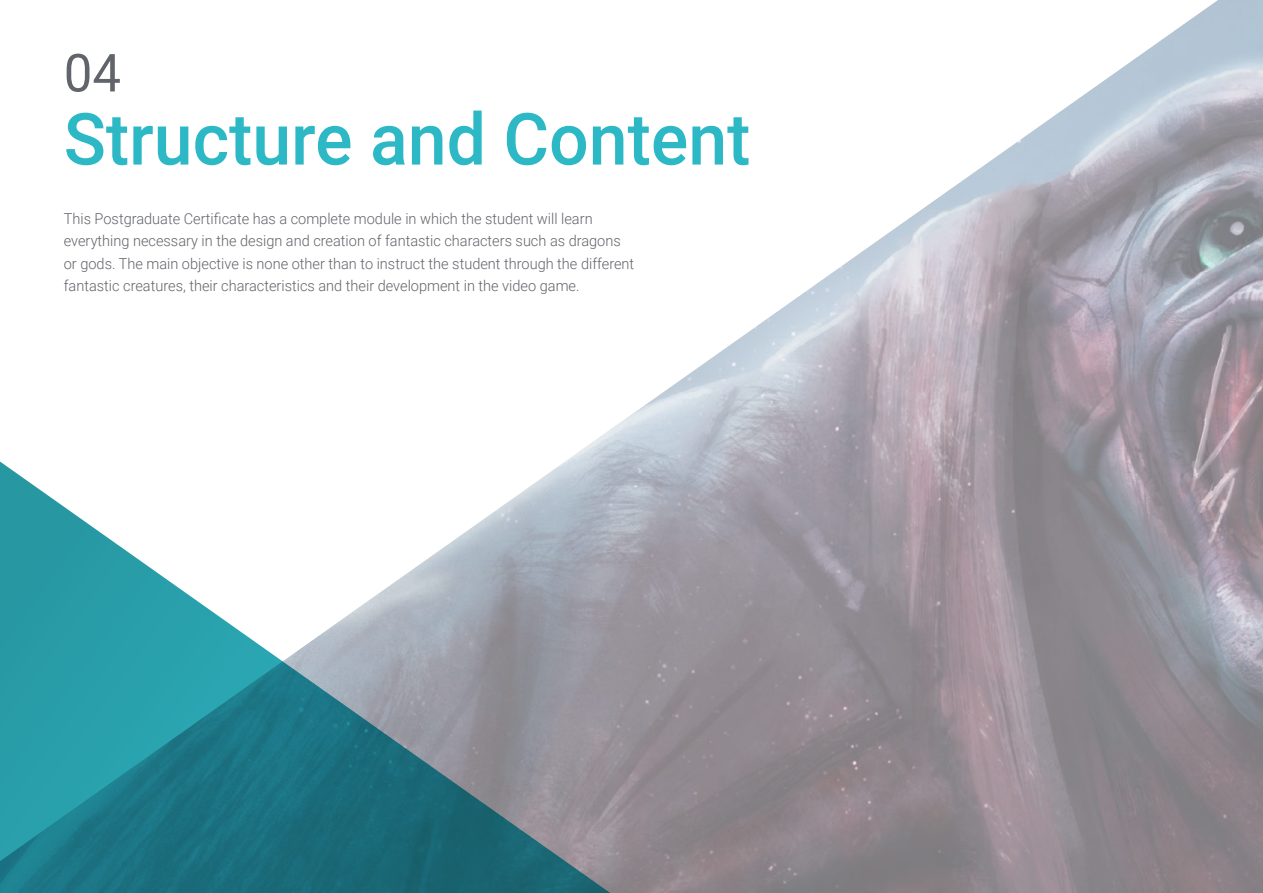
<style>
.page{position:relative;width:1263px;height:893px;background:#fff}
.page>*{position:absolute;margin:0;border:0;box-sizing:border-box;transform-origin:0 0}
.t1{font:500 72px "Roboto";color:#2db8c5}
.t2{font:52.5px "Roboto";color:#61646a}
.t3{font:300 15px/22.5px "Roboto";color:#61646a}
</style>
<div class="page">
<img style="left:587px;top:0;width:676px;height:893px">
<svg style="left:0;top:446px;width:640px;height:447px"></svg>
<h2 class="t2" style="left:64px;top:36px;width:59px">04</h2>
<h1 class="t1" style="left:64px;top:89px;width:688px">Structure and Content</h1>
<p class="t3" style="left:64px;top:207px;width:572px">This Postgraduate Certificate has a complete module in which the student will learn everything necessary in the design and creation of fantastic characters such as dragons or gods. The main objective is none other than to instruct the student through the different fantastic creatures, their characteristics and their development in the video game.</p>
</div>
